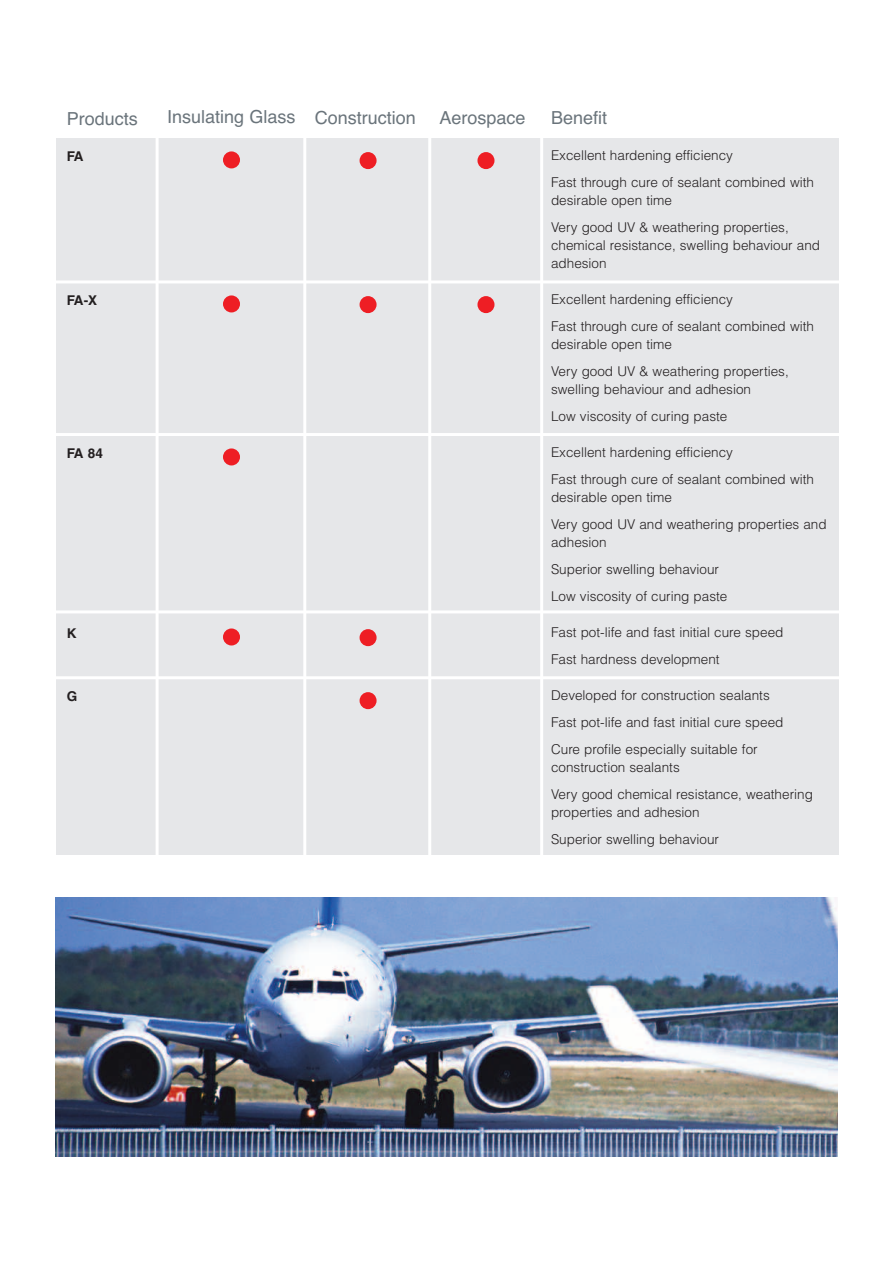
<style>
.page{position:relative;width:893px;height:1263px;background:#fff}
.page>*{position:absolute;margin:0;border:0;box-sizing:border-box;transform-origin:0 0}
.t1{font:18px "Helvetica";color:#6a747b}
.t2{font:300 13.5px/27px "Helvetica";color:#231f20}
.t3{font:700 13.5px "Helvetica";letter-spacing:-.08em;color:#231f20}
</style>
<div class="page">
<div style="left:56px;top:138px;width:783px;height:717px;background:#e6e7e9"></div>
<div style="left:223px;top:628px;width:17px;height:17px;background:#ee1e24;border-radius:50%"></div>
<div style="left:223px;top:448px;width:17px;height:17px;background:#ee1e24;border-radius:50%"></div>
<div style="left:223px;top:295px;width:17px;height:17px;background:#ee1e24;border-radius:50%"></div>
<div style="left:223px;top:151px;width:17px;height:17px;background:#ee1e24;border-radius:50%"></div>
<div style="left:360px;top:692px;width:17px;height:17px;background:#ee1e24;border-radius:50%"></div>
<div style="left:360px;top:629px;width:17px;height:17px;background:#ee1e24;border-radius:50%"></div>
<div style="left:360px;top:296px;width:17px;height:17px;background:#ee1e24;border-radius:50%"></div>
<div style="left:360px;top:152px;width:17px;height:17px;background:#ee1e24;border-radius:50%"></div>
<hr style="left:156px;top:114px;width:3px;height:748px;background:#fff">
<hr style="left:540px;top:106px;width:3px;height:753px;background:#fff">
<hr style="left:303px;top:111px;width:3px;height:749px;background:#fff">
<div style="left:477px;top:296px;width:17px;height:17px;background:#ee1e24;border-radius:50%"></div>
<div style="left:477px;top:152px;width:17px;height:17px;background:#ee1e24;border-radius:50%"></div>
<hr style="left:428px;top:108px;width:3px;height:751px;background:#fff">
<hr style="left:48px;top:280px;width:803px;height:3px;background:#fff">
<hr style="left:46px;top:676px;width:804px;height:3px;background:#fff">
<hr style="left:48px;top:433px;width:803px;height:3px;background:#fff">
<hr style="left:46px;top:610px;width:804px;height:3px;background:#fff">
<img style="left:55px;top:897px;width:783px;height:260px">
<h1 class="t1" style="left:67px;top:109px;width:73px">Products</h1>
<p class="t3" style="left:67px;top:152px;width:18px">FA</p>
<p class="t3" style="left:67px;top:296px;width:32px">FA-X</p>
<p class="t3" style="left:67px;top:449px;width:38px">FA 84</p>
<p class="t3" style="left:67px;top:629px;width:11px">K</p>
<p class="t3" style="left:67px;top:692px;width:12px">G</p>
<h1 class="t1" style="left:167px;top:107px;width:250px">Insulating Glass Construction</h1>
<h1 class="t1" style="left:551px;top:107px;width:58px">Benefit</h1>
<p class="t2" style="left:551px;top:142px;width:264px">Excellent hardening efficiency<br>Fast through cure of sealant combined with</p>
<p class="t2" style="left:551px;top:187px;width:239px">desirable open time<br>Very good UV &amp; weathering properties,</p>
<p class="t2" style="left:551px;top:236px;width:271px;line-height:18px">chemical resistance, swelling behaviour and adhesion</p>
<p class="t2" style="left:551px;top:286px;width:264px">Excellent hardening efficiency<br>Fast through cure of sealant combined with</p>
<p class="t2" style="left:551px;top:331px;width:239px">desirable open time<br>Very good UV &amp; weathering properties,</p>
<p class="t2" style="left:551px;top:376px;width:201px">swelling behaviour and adhesion<br>Low viscosity of curing paste</p>
<p class="t2" style="left:551px;top:439px;width:264px">Excellent hardening efficiency<br>Fast through cure of sealant combined with</p>
<p class="t2" style="left:551px;top:484px;width:277px">desirable open time<br>Very good UV and weathering properties and</p>
<p class="t2" style="left:551px;top:529px;width:178px">adhesion<br>Superior swelling behaviour<br>Low viscosity of curing paste</p>
<p class="t2" style="left:551px;top:619px;width:234px">Fast pot-life and fast initial cure speed<br>Fast hardness development</p>
<p class="t2" style="left:551px;top:682px;width:234px">Developed for construction sealants<br>Fast pot-life and fast initial cure speed<br>Cure profile especially suitable for</p>
<p class="t2" style="left:551px;top:754px;width:263px">construction sealants<br>Very good chemical resistance, weathering</p>
<p class="t2" style="left:551px;top:799px;width:170px">properties and adhesion<br>Superior swelling behaviour</p>
<h1 class="t1" style="left:440px;top:107px;width:88px">Aerospace</h1>
</div>
